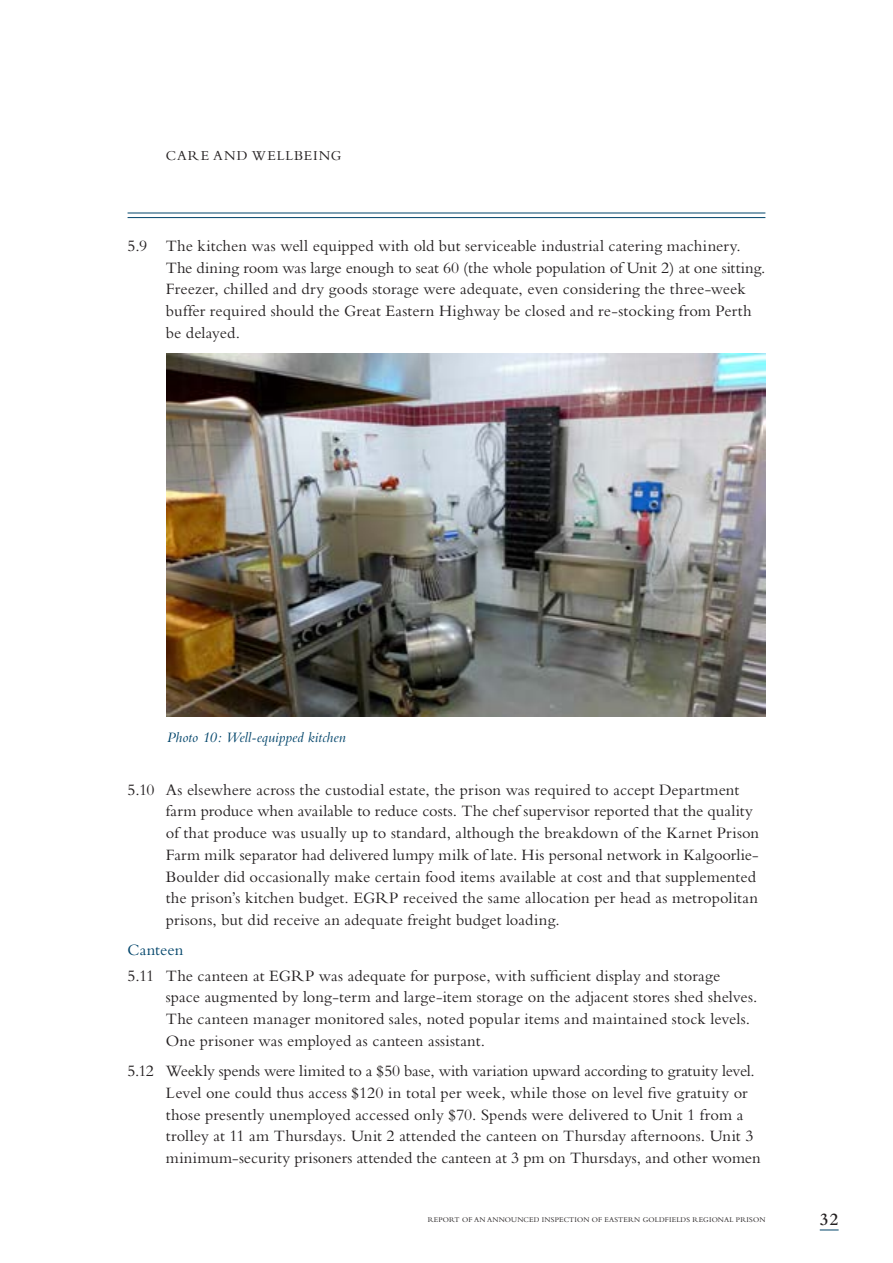
<style>
.page{position:relative;width:893px;height:1263px;background:#fff}
.page>*{position:absolute;margin:0;border:0;box-sizing:border-box;transform-origin:0 0}
.t1{font:600 18px "Bembo";color:#231f20}
.t2{font:16.5px/21.8px "Bembo";letter-spacing:.005em;color:#231f20}
.t3{font:16.5px "Bembo";letter-spacing:.005em;color:#00446a}
.t4{font:italic 15px "Bembo";color:#00446a}
.t5{font:14.25px "Bembo";color:#231f20}
.t6{font:7.5px "Bembo";letter-spacing:.02em;color:#231f20}
</style>
<div class="page">
<hr style="left:128px;top:213px;width:637px;height:1px;background:#00446a">
<hr style="left:128px;top:217px;width:637px;height:1px;background:#00446a">
<svg style="left:820px;top:1229px;width:19px;height:1px"></svg>
<img style="left:167px;top:354px;width:598px;height:362px">
<p class="t5" style="left:166px;top:147px;width:23px">Care</p>
<p class="t5" style="left:213px;top:147px;width:13px">and</p>
<p class="t5" style="left:252px;top:147px;width:20px">Wellbeing</p>
<p class="t2" style="left:166px;top:234px;width:601px;text-indent:-38px">5.9 The kitchen was well equipped with old but serviceable industrial catering machinery.<br>The dining room was large enough to seat 60 (the whole population of Unit 2) at one sitting.<br>Freezer, chilled and dry goods storage were adequate, even considering the three-week buffer required should the Great Eastern Highway be closed and re-stocking from Perth be delayed.</p>
<p class="t4" style="left:167px;top:728px;width:180px">Photo 10: Well-equipped kitchen</p>
<p class="t2" style="left:166px;top:778px;width:595px;text-indent:-38px">5.10 As elsewhere across the custodial estate, the prison was required to accept Department farm produce when available to reduce costs. The chef supervisor reported that the quality of that produce was usually up to standard, although the breakdown of the Karnet Prison Farm milk separator had delivered lumpy milk of late. His personal network in Kalgoorlie-Boulder did occasionally make certain food items available at cost and that supplemented the prison’s kitchen budget. EGRP received the same allocation per head as metropolitan prisons, but did receive an adequate freight budget loading.</p>
<p class="t3" style="left:128px;top:940px;width:57px">Canteen</p>
<p class="t2" style="left:166px;top:964px;width:593px;text-indent:-38px">5.11 The canteen at EGRP was adequate for purpose, with sufficient display and storage space augmented by long-term and large-item storage on the adjacent stores shed shelves.<br>The canteen manager monitored sales, noted popular items and maintained stock levels.<br>One prisoner was employed as canteen assistant.</p>
<p class="t2" style="left:166px;top:1060px;width:596px;text-indent:-38px">5.12 Weekly spends were limited to a $50 base, with variation upward according to gratuity level.<br>Level one could thus access $120 in total per week, while those on level five gratuity or those presently unemployed accessed only $70. Spends were delivered to Unit 1 from a trolley at 11 am Thursdays. Unit 2 attended the canteen on Thursday afternoons. Unit 3 minimum-security prisoners attended the canteen at 3 pm on Thursdays, and other women</p>
<p class="t6" style="left:428px;top:1215px;width:339px">REPORT OF AN ANNOUNCED INSPECTION OF EASTERN GOLDFIELDS REGIONAL PRISON</p>
<p class="t1" style="left:820px;top:1210px;width:20px">32</p>
</div>
